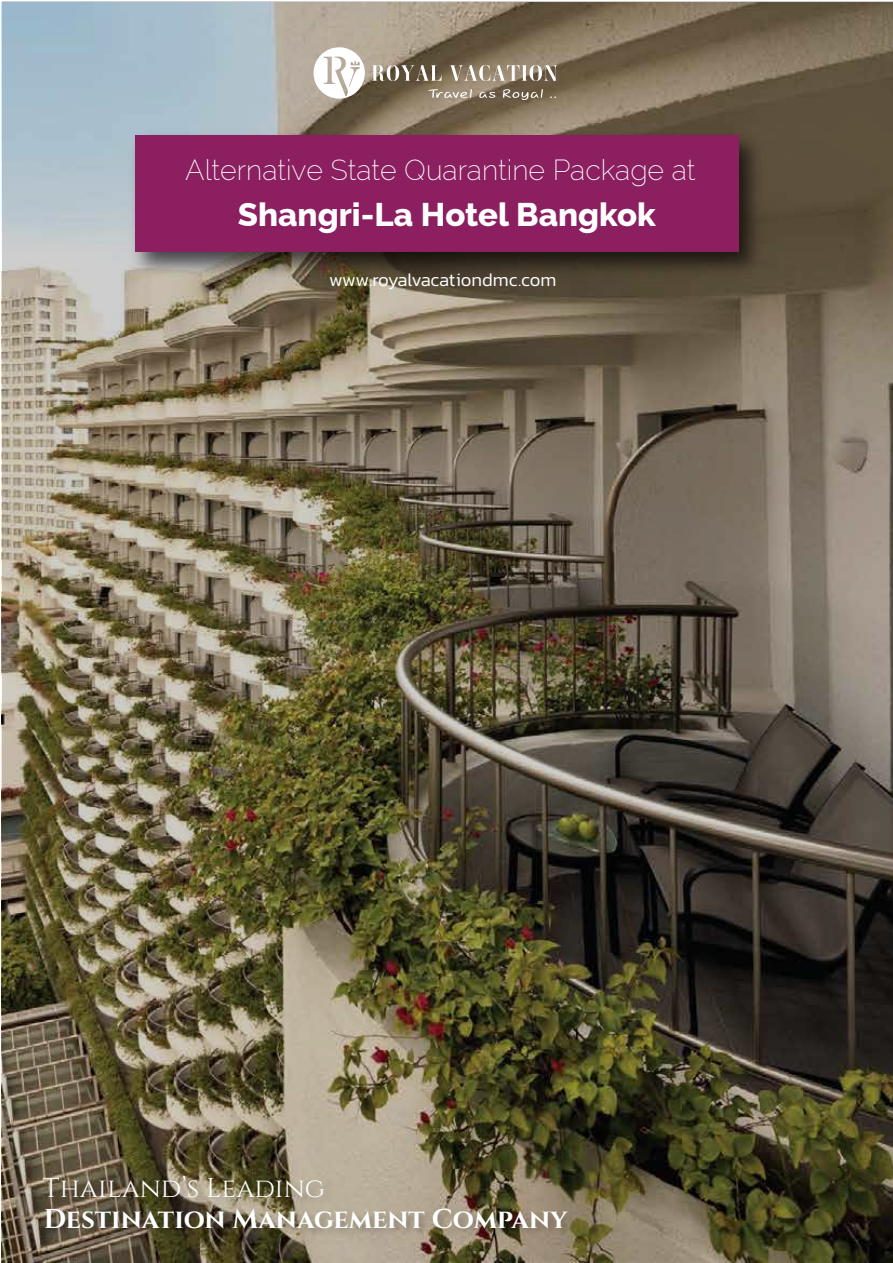
<style>
.page{position:relative;width:893px;height:1263px;background:#fff}
.page>*{position:absolute;margin:0;border:0;box-sizing:border-box;transform-origin:0 0}
.t1{font:800 32.85px "Raleway";color:#fff}
.t2{font:200 28.5px "Raleway";color:#fff}
.t3{font:700 27.15px "Cinzel";color:#fff}
.t4{font:27.15px "Cinzel";color:#fff}
.t5{font:300 18.6px "Kanit";letter-spacing:-.025em;color:#fff}
</style>
<div class="page">
<img style="left:2px;top:1px;width:891px;height:1262px">
<img style="left:123px;top:123px;width:648px;height:162px">
<div style="left:135px;top:136px;width:603px;height:116px;background:#8b1f60"></div>
<img style="left:36px;top:1168px;width:302px;height:49px">
<img style="left:37px;top:1198px;width:545px;height:51px">
<svg style="left:313px;top:47px;width:52px;height:52px"></svg>
<svg style="left:372px;top:65px;width:69px;height:16px"></svg>
<svg style="left:450px;top:65px;width:107px;height:16px"></svg>
<svg style="left:428px;top:89px;width:44px;height:9px"></svg>
<svg style="left:479px;top:92px;width:16px;height:6px"></svg>
<svg style="left:503px;top:89px;width:40px;height:11px"></svg>
<p class="t2" style="left:185px;top:153px;width:512px">Alternative State Quarantine Package at</p>
<p class="t1" style="left:238px;top:196px;width:419px">Shangri-La Hotel Bangkok</p>
<p class="t5" style="left:329px;top:267px;width:229px">www.royalvacationdmc.com</p>
<p class="t4" style="left:43px;top:1172px;width:283px">Thailand’s Leading</p>
<p class="t3" style="left:44px;top:1202px;width:525px">Destination Management Company</p>
</div>
